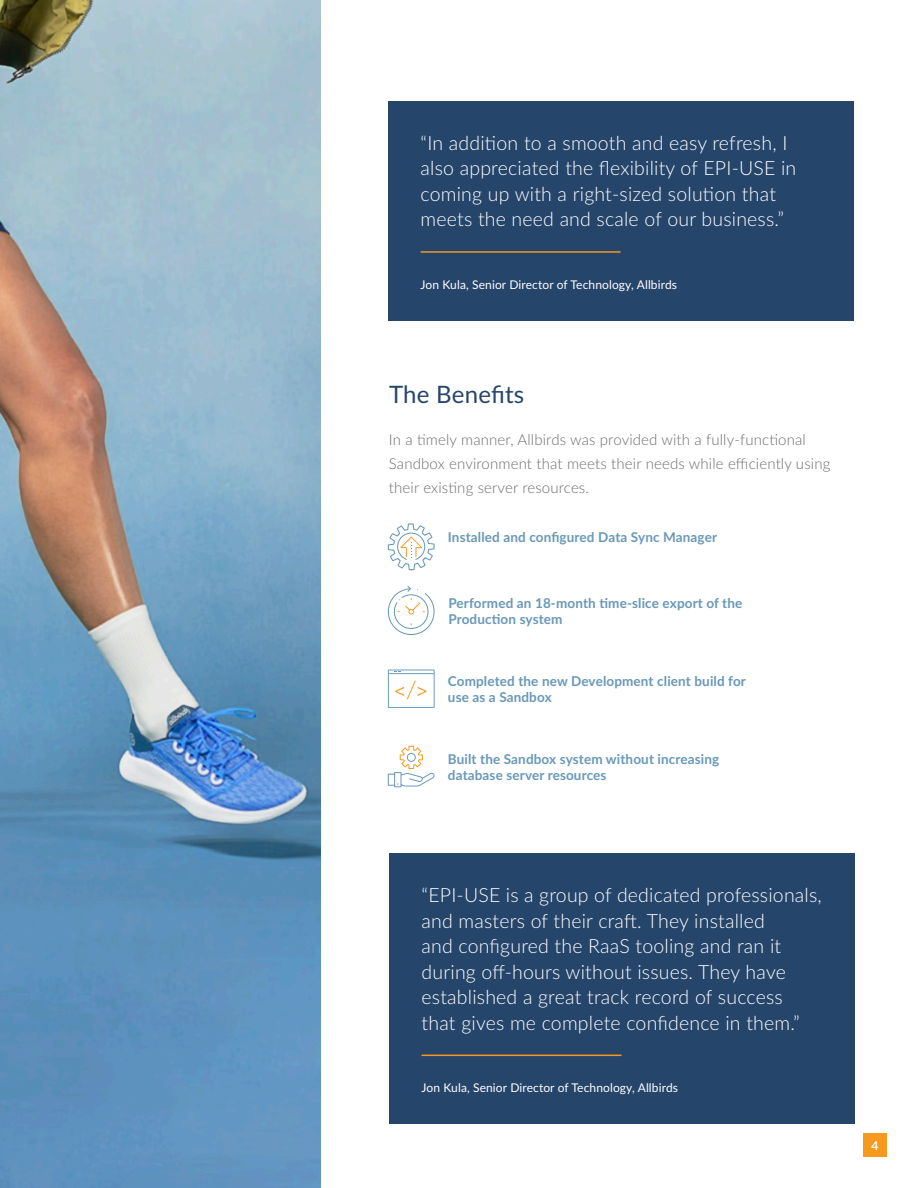
<style>
.page{position:relative;width:918px;height:1188px;background:#fff}
.page>*{position:absolute;margin:0;border:0;box-sizing:border-box;transform-origin:0 0}
.t1{font:24px "Lato";letter-spacing:.01em;color:#26456b}
.t2{font:300 19.5px/25.5px "Lato";letter-spacing:.01em;color:#fff}
.EU_Body_1{font:300 15px/24px "Lato";letter-spacing:.01em;color:#6c6d70}
.t3{font:700 13.5px/16.5px "Lato";letter-spacing:.01em;color:#6898b8}
.t4{font:12px "Lato";letter-spacing:.01em;color:#fff}
.Intro{font:700 12px "Lato";color:#fff}
</style>
<div class="page">
<div style="left:863px;top:1133px;width:24px;height:24px;background:#f7991c"></div>
<div style="left:389px;top:854px;width:466px;height:270px;background:#26456b"></div>
<hr style="left:422px;top:1055px;width:200px;height:1px;background:#f7991c">
<div style="left:388px;top:102px;width:466px;height:219px;background:#26456b"></div>
<hr style="left:421px;top:251px;width:200px;height:2px;background:#f7991c">
<svg style="left:388px;top:523px;width:47px;height:47px"></svg>
<svg style="left:387px;top:586px;width:48px;height:49px"></svg>
<svg style="left:388px;top:670px;width:47px;height:38px"></svg>
<svg style="left:388px;top:746px;width:47px;height:41px"></svg>
<img style="left:0;top:0;width:320px;height:1188px">
<p class="t2" style="left:421px;top:130px;width:377px">“In addition to a smooth and easy refresh, I also appreciated the flexibility of EPI-USE in coming up with a right-sized solution that meets the need and scale of our business.”</p>
<p class="t4" style="left:421px;top:276px;width:258px">Jon Kula, Senior Director of Technology, Allbirds</p>
<p class="t1" style="left:389px;top:377px;width:137px">The Benefits</p>
<p class="EU_Body_1" style="left:389px;top:428px;width:443px">In a timely manner, Allbirds was provided with a fully-functional<br>Sandbox environment that meets their needs while efficiently using their existing server resources.</p>
<p class="t3" style="left:448px;top:529px;width:271px">Installed and configured Data Sync Manager</p>
<p class="t3" style="left:448px;top:594px;width:296px">Performed an 18-month time-slice export of the<br>Production system</p>
<p class="t3" style="left:448px;top:672px;width:300px">Completed the new Development client build for use as a Sandbox</p>
<p class="t3" style="left:448px;top:750px;width:273px">Built the Sandbox system without increasing database server resources</p>
<p class="t2" style="left:422px;top:882px;width:402px">“EPI-USE is a group of dedicated professionals, and masters of their craft. They installed<br>and configured the RaaS tooling and ran it during off-hours without issues. They have established a great track record of success<br>that gives me complete confidence in them.”</p>
<p class="t4" style="left:422px;top:1079px;width:258px">Jon Kula, Senior Director of Technology, Allbirds</p>
<p class="Intro" style="left:871px;top:1137px;width:8px">4</p>
</div>
